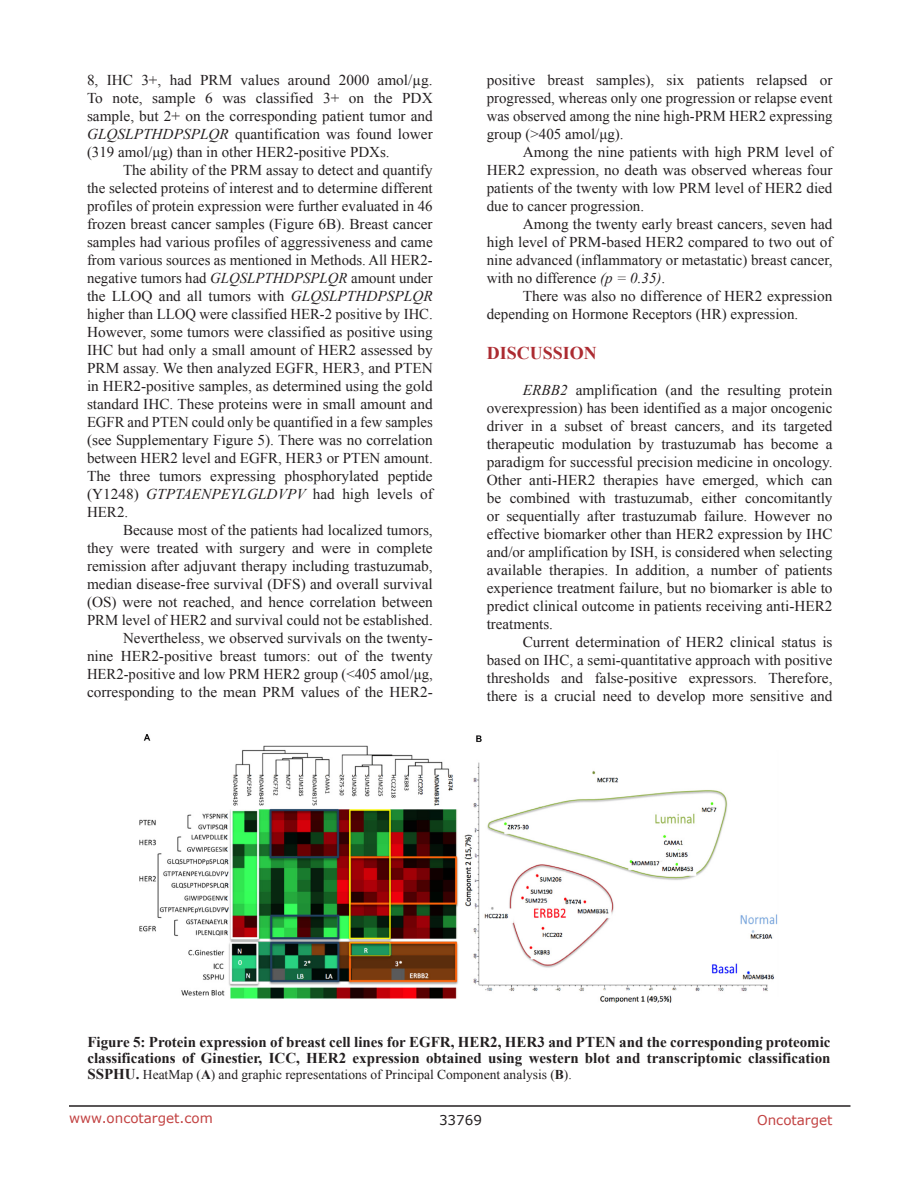
<style>
.page{position:relative;width:918px;height:1188px;background:#fff}
.page>*{position:absolute;margin:0;border:0;box-sizing:border-box;transform-origin:0 0}
.Heading{font:700 18px "Times New Roman";color:#ac2b31}
.BodyText{font:15px/18px "Times New Roman";color:#231f20;text-align:justify}
.Figuretrx{font:700 15px/16.2px "Times New Roman";color:#231f20}
.Figuretrx-2{font:13.5px "Times New Roman";color:#231f20}
.t1{font:13.5px "Verdana";color:#c24141}
.t2{font:13.5px "Verdana";color:#231f20}
.s1{font-style:italic}
.s2{font-weight:700;font-size:15px}
.s3{font-weight:700}
</style>
<div class="page">
<hr style="left:69px;top:1105px;width:781px;height:2px;background:#231f20">
<img style="left:140px;top:735px;width:638px;height:268px">
<p class="BodyText" style="left:87px;top:71px;width:347px">8, IHC 3+, had PRM values around 2000 amol/µg.<br>To note, sample 6 was classified 3+ on the PDX sample, but 2+ on the corresponding patient tumor and <span class="s1">GLQSLPTHDPSPLQR</span> quantification was found lower (319 amol/μg) than in other HER2-positive PDXs.</p>
<p class="BodyText" style="left:87px;top:161px;width:347px;text-indent:36px">The ability of the PRM assay to detect and quantify the selected proteins of interest and to determine different profiles of protein expression were further evaluated in 46 frozen breast cancer samples (Figure 6B). Breast cancer samples had various profiles of aggressiveness and came from various sources as mentioned in Methods. All HER2- negative tumors had <span class="s1">GLQSLPTHDPSPLQR</span> amount under the LLOQ and all tumors with <span class="s1">GLQSLPTHDPSPLQR </span>higher than LLOQ were classified HER-2 positive by IHC.<br>However, some tumors were classified as positive using IHC but had only a small amount of HER2 assessed by PRM assay. We then analyzed EGFR, HER3, and PTEN in HER2-positive samples, as determined using the gold standard IHC. These proteins were in small amount and EGFR and PTEN could only be quantified in a few samples (see Supplementary Figure 5). There was no correlation between HER2 level and EGFR, HER3 or PTEN amount.<br>The three tumors expressing phosphorylated peptide (Y1248) <span class="s1">GTPTAENPEYLGLDVPV</span> had high levels of HER2.</p>
<p class="BodyText" style="left:87px;top:521px;width:347px;text-indent:36px">Because most of the patients had localized tumors, they were treated with surgery and were in complete remission after adjuvant therapy including trastuzumab, median disease-free survival (DFS) and overall survival (OS) were not reached, and hence correlation between PRM level of HER2 and survival could not be established.</p>
<p class="BodyText" style="left:87px;top:629px;width:347px;text-indent:36px">Nevertheless, we observed survivals on the twenty&shy;nine HER2-positive breast tumors: out of the twenty HER2-positive and low PRM HER2 group (&lt;405 amol/μg, corresponding to the mean PRM values of the HER2-</p>
<p class="BodyText" style="left:487px;top:71px;width:347px">positive breast samples), six patients relapsed or progressed, whereas only one progression or relapse event was observed among the nine high-PRM HER2 expressing group (&gt;405 amol/μg).</p>
<p class="BodyText" style="left:487px;top:143px;width:347px;text-indent:36px">Among the nine patients with high PRM level of HER2 expression, no death was observed whereas four patients of the twenty with low PRM level of HER2 died due to cancer progression.</p>
<p class="BodyText" style="left:487px;top:215px;width:347px;text-indent:36px">Among the twenty early breast cancers, seven had high level of PRM-based HER2 compared to two out of nine advanced (inflammatory or metastatic) breast cancer, with no difference <span class="s1">(p = 0.35)</span>.</p>
<p class="BodyText" style="left:487px;top:287px;width:347px;text-indent:36px">There was also no difference of HER2 expression depending on Hormone Receptors (HR) expression.</p>
<p class="Heading" style="left:487px;top:341px;width:112px">DISCUSSION</p>
<p class="BodyText" style="left:487px;top:381px;width:347px;text-indent:36px"><span class="s1">ERBB2</span> amplification (and the resulting protein overexpression) has been identified as a major oncogenic driver in a subset of breast cancers, and its targeted therapeutic modulation by trastuzumab has become a paradigm for successful precision medicine in oncology.<br>Other anti-HER2 therapies have emerged, which can be combined with trastuzumab, either concomitantly or sequentially after trastuzumab failure. However no effective biomarker other than HER2 expression by IHC and/or amplification by ISH, is considered when selecting available therapies. In addition, a number of patients experience treatment failure, but no biomarker is able to predict clinical outcome in patients receiving anti-HER2 treatments.</p>
<p class="BodyText" style="left:487px;top:633px;width:347px;text-indent:36px">Current determination of HER2 clinical status is based on IHC, a semi-quantitative approach with positive thresholds and false-positive expressors. Therefore, there is a crucial need to develop more sensitive and</p>
<p class="Figuretrx" style="left:87px;top:1034px;width:745px">Figure 5: Protein expression of breast cell lines for EGFR, HER2, HER3 and PTEN and the corresponding proteomic classifications of Ginestier, ICC, HER2 expression obtained using western blot and transcriptomic classification</p>
<p class="Figuretrx-2" style="left:87px;top:1066px;width:486px"><span class="s2">SSPHU.</span> HeatMap (<span class="s3">A</span>) and graphic representations of Principal Component analysis (<span class="s3">B</span>).</p>
<p class="t1" style="left:69px;top:1109px;width:145px">www.oncotarget.com</p>
<p class="t2" style="left:439px;top:1111px;width:44px">33769</p>
<p class="t1" style="left:757px;top:1111px;width:77px">Oncotarget</p>
</div>
